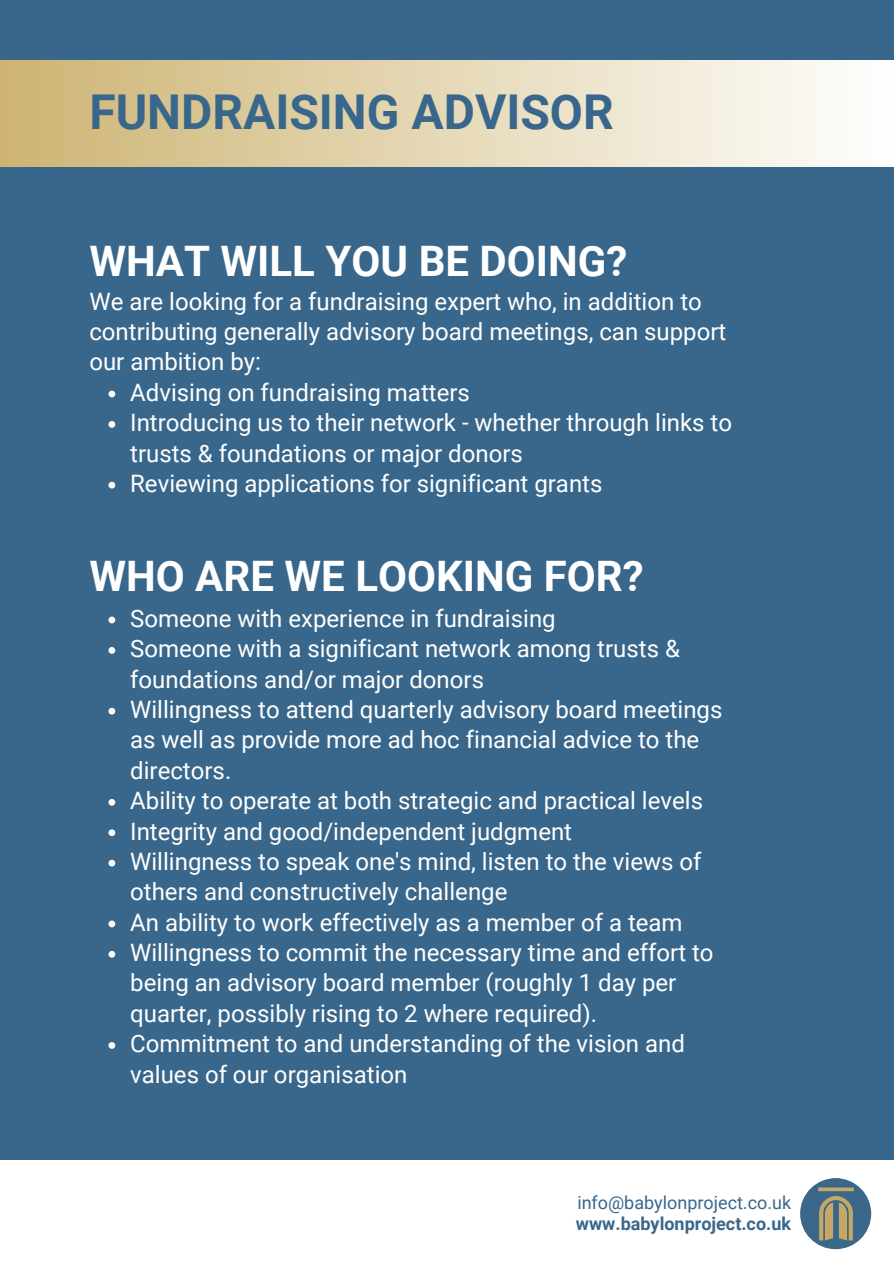
<style>
.page{position:relative;width:894px;height:1264px;background:#fff}
.page>*{position:absolute;margin:0;border:0;box-sizing:border-box;transform-origin:0 0}
.t1{font:700 48px "Roboto";color:#39678b}
.t2{font:700 42px "Roboto";color:#fff}
.t3{font:24px/30.3px "Roboto";color:#fff}
.t4{font:18px "Roboto";color:#39678b}
.t5{font:700 18px "Roboto";color:#39678b}
</style>
<div class="page">
<div style="left:0;top:0;width:893px;height:1263px;background:#39678b"></div>
<div style="left:0;top:1160px;width:893px;height:103px;background:#fff"></div>
<img style="left:799px;top:1178px;width:71px;height:71px;border-radius:50%">
<div style="left:0;top:61px;width:893px;height:106px;background:linear-gradient(to right,#cdb473,#fffefe)"></div>
<svg style="left:108px;top:616px;width:7px;height:7px"></svg>
<svg style="left:108px;top:647px;width:7px;height:6px"></svg>
<svg style="left:108px;top:707px;width:7px;height:7px"></svg>
<svg style="left:108px;top:799px;width:7px;height:6px"></svg>
<svg style="left:108px;top:829px;width:7px;height:7px"></svg>
<svg style="left:108px;top:859px;width:7px;height:7px"></svg>
<svg style="left:108px;top:920px;width:7px;height:7px"></svg>
<svg style="left:108px;top:951px;width:7px;height:6px"></svg>
<svg style="left:108px;top:1042px;width:7px;height:6px"></svg>
<svg style="left:108px;top:390px;width:7px;height:7px"></svg>
<svg style="left:108px;top:421px;width:7px;height:7px"></svg>
<svg style="left:108px;top:482px;width:7px;height:6px"></svg>
<p class="t1" style="left:89px;top:84px;width:525px">FUNDRAISING ADVISOR</p>
<h4 class="t2" style="left:89px;top:237px;width:539px">WHAT WILL YOU BE DOING?</h4>
<p class="t3" style="left:89px;top:286px;width:638px">We are looking for a fundraising expert who, in addition to contributing generally advisory board meetings, can support our ambition by:</p>
<p class="t3" style="left:130px;top:377px;width:341px">Advising on fundraising matters</p>
<h4 class="t3" style="left:130px;top:408px;width:603px">Introducing us to their network - whether through links to trusts &amp; foundations or major donors</h4>
<p class="t3" style="left:130px;top:468px;width:473px">Reviewing applications for significant grants</p>
<p class="t2" style="left:89px;top:552px;width:555px">WHO ARE WE LOOKING FOR?</p>
<p class="t3" style="left:130px;top:603px;width:427px">Someone with experience in fundraising</p>
<h2 class="t3" style="left:130px;top:633px;width:551px">Someone with a significant network among trusts &amp; foundations and/or major donors</h2>
<p class="t3" style="left:130px;top:694px;width:593px">Willingness to attend quarterly advisory board meetings as well as provide more ad hoc financial advice to the directors.</p>
<p class="t3" style="left:130px;top:785px;width:574px">Ability to operate at both strategic and practical levels</p>
<p class="t3" style="left:130px;top:816px;width:443px">Integrity and good/independent judgment</p>
<p class="t3" style="left:130px;top:846px;width:572px">Willingness to speak one's mind, listen to the views of others and constructively challenge</p>
<p class="t3" style="left:130px;top:907px;width:554px">An ability to work effectively as a member of a team</p>
<p class="t3" style="left:130px;top:937px;width:584px">Willingness to commit the necessary time and effort to being an advisory board member (roughly 1 day per quarter, possibly rising to 2 where required).</p>
<p class="t3" style="left:130px;top:1028px;width:556px">Commitment to and understanding of the vision and values of our organisation</p>
<p class="t4" style="left:577px;top:1191px;width:215px">info@babylonproject.co.uk</p>
<h1 class="t5" style="left:575px;top:1213px;width:217px">www.babylonproject.co.uk</h1>
</div>
